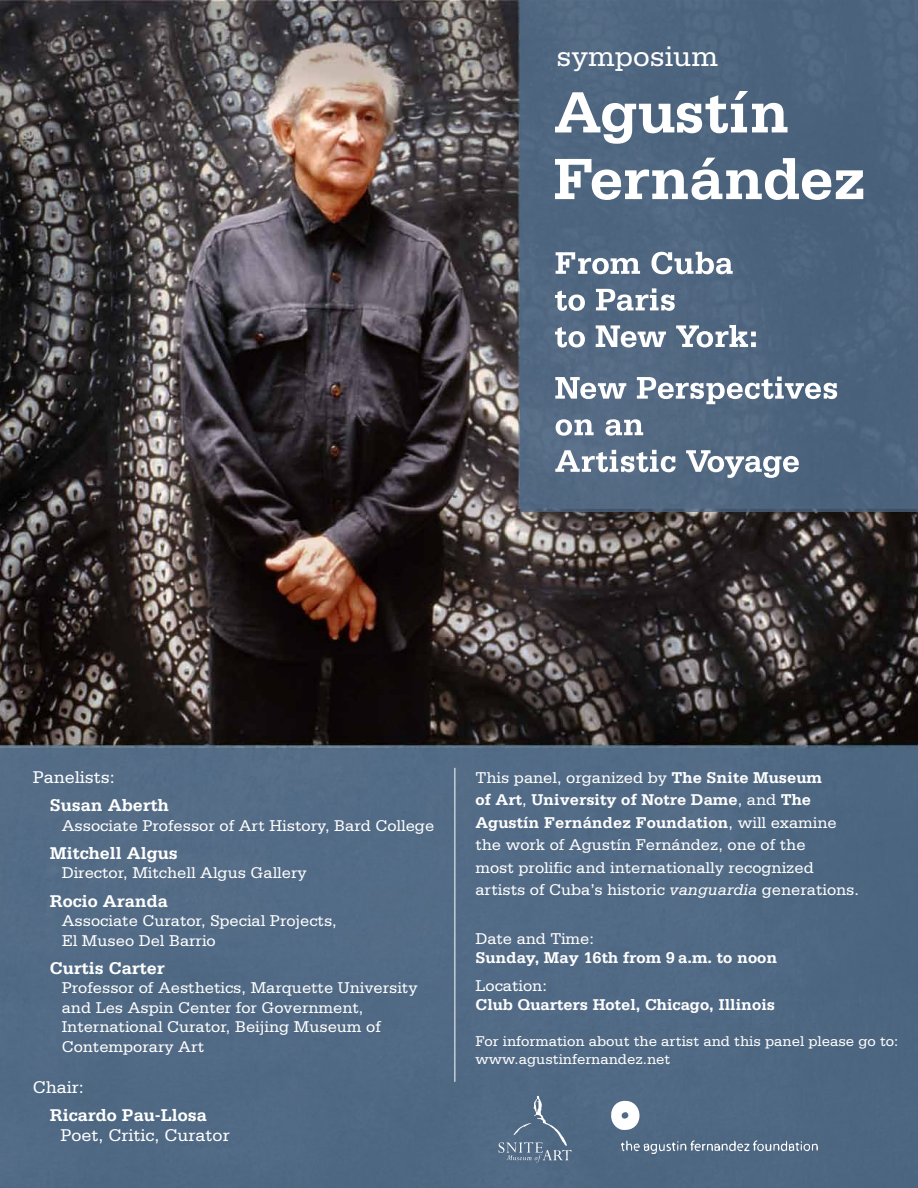
<style>
.page{position:relative;width:918px;height:1188px;background:#fff}
.page>*{position:absolute;margin:0;border:0;box-sizing:border-box;transform-origin:0 0}
.t1{font:30px "Serifa";color:#fff}
.t2{font:700 18px "Serifa";color:#fff}
.t3{font:18px "Serifa";color:#fff}
.t4{font:16.5px/22.5px "Serifa";color:#fff}
.t5{font:700 16.5px "Serifa";color:#fff}
.t6{font:15px/18px "Serifa";color:#fff}
.s1{font-weight:700}
.s2{font-style:italic}
</style>
<div class="page">
<img style="left:0;top:0;width:918px;height:748px">
<div style="left:0;top:748px;width:918px;height:440px;background:#4f6784"></div>
<div style="left:520px;top:0;width:398px;height:512px;background:#4f6784"></div>
<svg style="left:611px;top:1100px;width:29px;height:30px"></svg>
<svg style="left:621px;top:1140px;width:197px;height:14px"></svg>
<svg style="left:498px;top:1096px;width:74px;height:67px"></svg>
<svg style="left:555px;top:91px;width:233px;height:53px"></svg>
<svg style="left:555px;top:158px;width:308px;height:42px"></svg>
<svg style="left:556px;top:252px;width:84px;height:22px"></svg>
<svg style="left:652px;top:252px;width:81px;height:22px"></svg>
<svg style="left:555px;top:290px;width:30px;height:21px"></svg>
<svg style="left:596px;top:288px;width:79px;height:23px"></svg>
<svg style="left:555px;top:327px;width:30px;height:20px"></svg>
<svg style="left:596px;top:325px;width:70px;height:22px"></svg>
<svg style="left:676px;top:325px;width:80px;height:22px"></svg>
<svg style="left:555px;top:377px;width:71px;height:22px"></svg>
<svg style="left:637px;top:377px;width:200px;height:27px"></svg>
<svg style="left:556px;top:419px;width:38px;height:17px"></svg>
<svg style="left:605px;top:419px;width:38px;height:17px"></svg>
<svg style="left:555px;top:450px;width:121px;height:22px"></svg>
<svg style="left:686px;top:450px;width:113px;height:28px"></svg>
<hr style="left:454px;top:768px;width:1px;height:314px;background:#fff">
<h1 class="t1" style="left:557px;top:40px;width:163px">symposium</h1>
<p class="t3" style="left:33px;top:767px;width:84px">Panelists:</p>
<p class="t2" style="left:50px;top:795px;width:121px">Susan Aberth</p>
<p class="t4" style="left:62px;top:814px;width:374px">Associate Professor of Art History, Bard College</p>
<p class="t2" style="left:50px;top:842px;width:129px">Mitchell Algus</p>
<p class="t4" style="left:62px;top:862px;width:246px">Director, Mitchell Algus Gallery</p>
<p class="t2" style="left:50px;top:890px;width:120px">Rocio Aranda</p>
<p class="t4" style="left:62px;top:911px;width:277px;line-height:19.5px">Associate Curator, Special Projects,<br>El Museo Del Barrio</p>
<p class="t2" style="left:50px;top:957px;width:116px">Curtis Carter</p>
<p class="t4" style="left:62px;top:978px;width:357px;line-height:19.5px">Professor of Aesthetics, Marquette University and Les Aspin Center for Government, International Curator, Beijing Museum of Contemporary Art</p>
<p class="t3" style="left:33px;top:1077px;width:53px">Chair:</p>
<p class="t2" style="left:50px;top:1105px;width:159px">Ricardo Pau-Llosa</p>
<p class="t3" style="left:61px;top:1125px;width:171px">Poet, Critic, Curator</p>
<p class="t4" style="left:475px;top:766px;width:385px">This panel, organized by <span class="s1">The Snite Museum<br>of Art</span>, <span class="s1">University of Notre Dame</span>, and <span class="s1">The Agustín Fernández Foundation</span>, will examine the work of Agustín Fernández, one of the<br>most prolific and internationally recognized artists of Cuba’s historic <span class="s2">vanguardia</span> generations.</p>
<p class="t4" style="left:475px;top:927px;width:120px">Date and Time:</p>
<p class="t5" style="left:475px;top:948px;width:303px">Sunday, May 16th from 9 a.m. to noon</p>
<p class="t4" style="left:475px;top:974px;width:73px">Location:</p>
<p class="t5" style="left:475px;top:995px;width:301px">Club Quarters Hotel, Chicago, Illinois</p>
<p class="t6" style="left:475px;top:1032px;width:425px">For information about the artist and this panel please go to: www.agustinfernandez.net</p>
</div>
